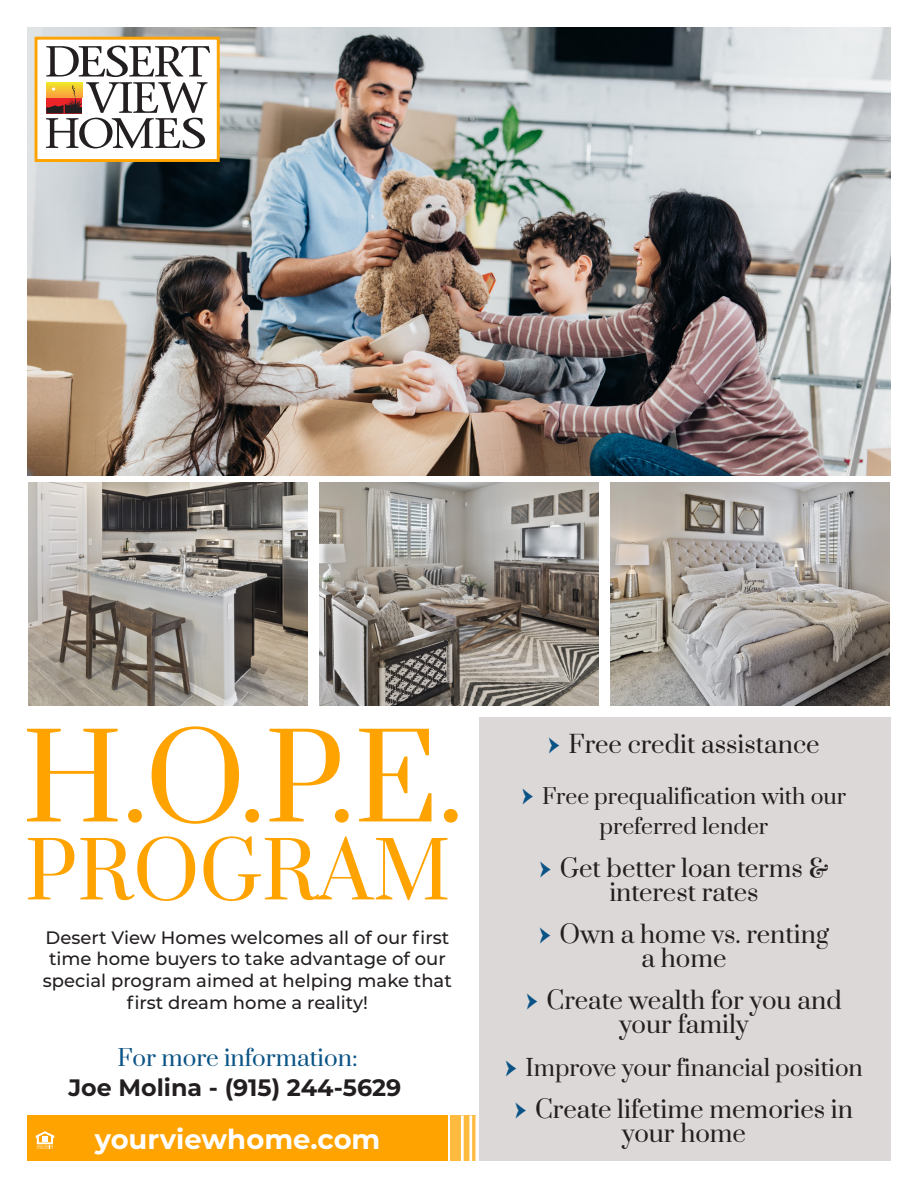
<style>
.page{position:relative;width:918px;height:1188px;background:#fff}
.page>*{position:absolute;margin:0;border:0;box-sizing:border-box;transform-origin:0 0}
.t1{font:115.95px "Prata";color:#ffa300}
.t2{font:76.8px "Prata";color:#ffa300}
.Content{font:700 27.45px "Montserrat";color:#fff}
.t3{font:24px/24px "Prata";color:#231f20;text-align:center}
.t4{font:700 23.7px "Montserrat";color:#231f20}
.t5{font:22.5px "Prata";color:#231f20}
.t6{font:22.5px "Prata";color:#0a5386}
.t7{font:21.15px/30px "Prata";color:#231f20;text-align:center}
.t8{font:500 18px/21.6px "Montserrat";color:#231f20;text-align:center}
.s1{font-family:"Minion Pro";font-size:28.2px;color:#0a5386}
</style>
<div class="page">
<img style="left:27px;top:27px;width:864px;height:1134px">
<p class="t1" style="left:22px;top:682px;width:443px">H.O.P.E.</p>
<p class="t2" style="left:25px;top:807px;width:427px">PROGRAM</p>
<p class="t8" style="left:43px;top:926px;width:410px">Desert View Homes welcomes all of our first time home buyers to take advantage of our special program aimed at helping make that first dream home a reality!</p>
<p class="t6" style="left:118px;top:1039px;width:242px">For more information:</p>
<p class="t4" style="left:68px;top:1071px;width:334px">Joe Molina - (915) 244-5629</p>
<p class="t3" style="left:548px;top:731px;width:273px"><span class="s1">→</span> Free credit assistance</p>
<p class="t7" style="left:522px;top:780px;width:326px"><span class="s1">→</span> Free prequalification with our preferred lender</p>
<p class="t3" style="left:540px;top:855px;width:290px"><span class="s1">→</span> Get better loan terms &amp; interest rates</p>
<p class="t3" style="left:539px;top:921px;width:291px"><span class="s1">→</span> Own a home vs. renting a home</p>
<p class="t3" style="left:526px;top:987px;width:317px"><span class="s1">→</span> Create wealth for you and your family</p>
<p class="t5" style="left:505px;top:1049px;width:359px"><span class="s1">→</span> Improve your financial position</p>
<p class="t3" style="left:515px;top:1096px;width:340px"><span class="s1">→</span> Create lifetime memories in</p>
<p class="Content" style="left:95px;top:1120px;width:287px">yourviewhome.com</p>
<p class="t3" style="left:622px;top:1120px;width:126px">your home</p>
</div>
